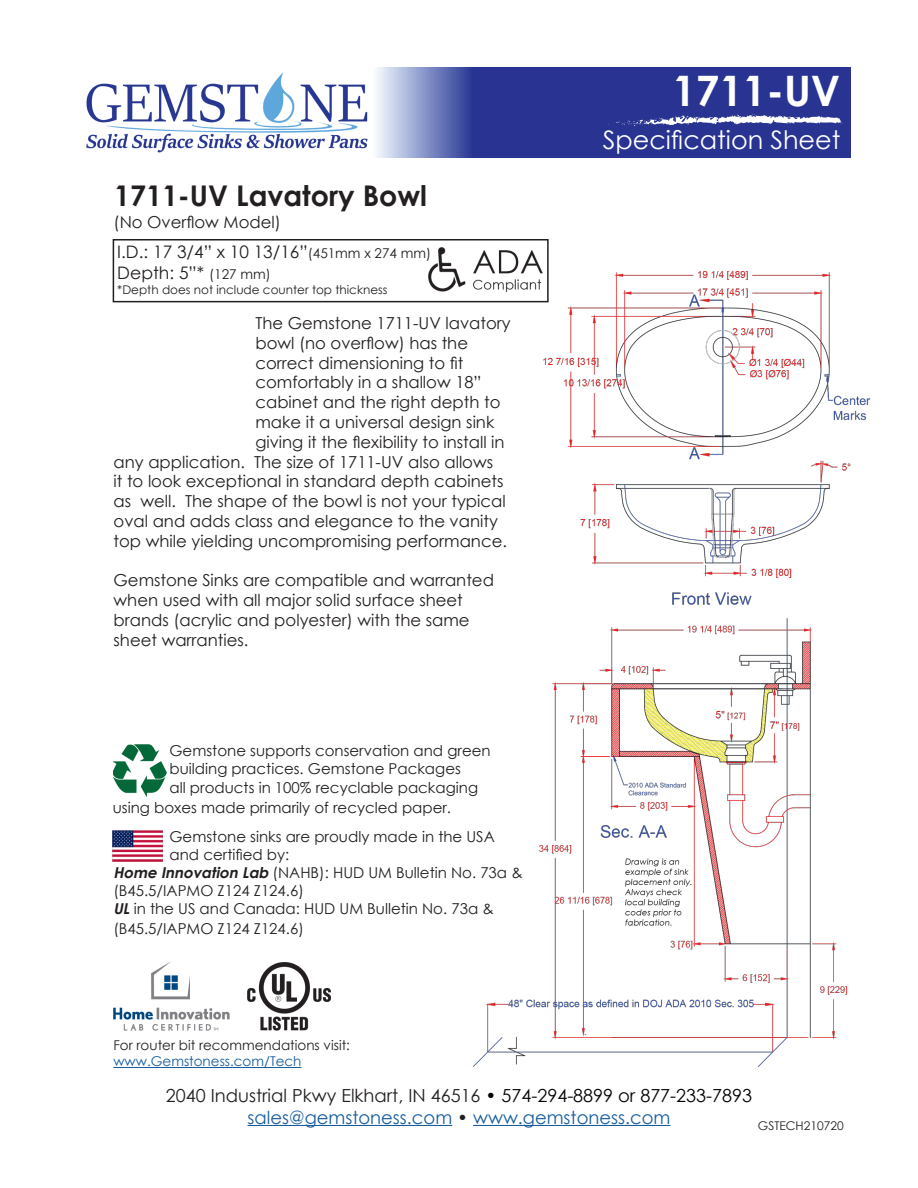
<style>
.page{position:relative;width:918px;height:1188px;background:#fff}
.page>*{position:absolute;margin:0;border:0;box-sizing:border-box;transform-origin:0 0}
.t1{font:700 42px "Century Gothic";color:#fff}
.Page_Title{font:700 28.5px "Century Gothic";color:#231f20}
.t2{font:25.5px "Century Gothic";color:#fff}
.t3{font:18px/21.6px "Century Gothic";color:#175d9e;text-align:center}
.Router_Bit{font:17.25px "Century Gothic";color:#231f20}
.Router_Bit-2{font:16.5px/19.8px "Century Gothic";color:#231f20}
.Recycle_and_Flag_Ble{font:16.5px "Century Gothic";color:#231f20}
.t4{font:15px/18px "Century Gothic";color:#231f20}
.t5{font:13.5px "Century Gothic";color:#231f20}
.t6{font:13.5px "Century Gothic";color:#175d9e}
.Router_Bit-3{font:12px "Century Gothic";color:#231f20}
.s1{font-size:13.5px}
.s2{font-weight:700;font-style:italic}
.s3{color:#231f20}
.s4{color:#040503}
</style>
<div class="page">
<img style="left:86px;top:72px;width:282px;height:81px">
<img style="left:376px;top:68px;width:474px;height:90px">
<svg style="left:608px;top:114px;width:235px;height:12px"></svg>
<hr style="left:248px;top:1125px;width:204px;height:1px;background:#175d9e">
<div style="left:113px;top:239px;width:436px;height:63px;border:2px solid #231f20"></div>
<hr style="left:113px;top:1067px;width:189px;height:1px;background:#175d9e">
<img style="left:113px;top:962px;width:217px;height:69px">
<img style="left:113px;top:745px;width:53px;height:52px">
<img style="left:113px;top:830px;width:50px;height:32px">
<img style="left:422px;top:239px;width:449px;height:887px">
<p class="t1" style="left:672px;top:59px;width:169px">1711-UV</p>
<p class="Page_Title" style="left:114px;top:174px;width:314px">1711-UV Lavatory Bowl</p>
<p class="Recycle_and_Flag_Ble" style="left:114px;top:210px;width:169px">(No Overflow Model)</p>
<p class="Router_Bit" style="left:117px;top:239px;width:315px">I.D.: 17 3/4” x 10 13/16”<span class="s1">(451mm x 274 mm)</span></p>
<p class="Router_Bit" style="left:117px;top:261px;width:155px">Depth: 5”* <span class="s1">(127 mm)</span></p>
<p class="Router_Bit-3" style="left:117px;top:281px;width:272px">*Depth does not include counter top thickness</p>
<p class="Router_Bit-2" style="left:255px;top:313px;width:257px">The Gemstone 1711-UV lavatory</p>
<p class="Router_Bit-2" style="left:255px;top:333px;width:214px">bowl (no overflow) has the</p>
<p class="Router_Bit-2" style="left:255px;top:353px;width:210px">correct dimensioning to fit</p>
<p class="Router_Bit-2" style="left:255px;top:372px;width:228px">comfortably in a shallow 18”</p>
<p class="Router_Bit-2" style="left:255px;top:392px;width:247px">cabinet and the right depth to</p>
<p class="Router_Bit-2" style="left:255px;top:412px;width:240px">make it a universal design sink</p>
<p class="Router_Bit-2" style="left:255px;top:432px;width:251px">giving it the flexibility to install in</p>
<p class="Router_Bit-2" style="left:114px;top:452px;width:381px">any application. The size of 1711-UV also allows</p>
<p class="Router_Bit-2" style="left:114px;top:471px;width:391px">it to look exceptional in standard depth cabinets</p>
<p class="Router_Bit-2" style="left:114px;top:491px;width:394px">as well. The shape of the bowl is not your typical</p>
<p class="Router_Bit-2" style="left:114px;top:511px;width:386px">oval and adds class and elegance to the vanity</p>
<p class="Router_Bit-2" style="left:114px;top:531px;width:395px">top while yielding uncompromising performance.</p>
<p class="Router_Bit-2" style="left:114px;top:570px;width:382px">Gemstone Sinks are compatible and warranted when used with all major solid surface sheet brands (acrylic and polyester) with the same sheet warranties.</p>
<p class="t4" style="left:170px;top:741px;width:323px">Gemstone supports conservation and green building practices. Gemstone Packages</p>
<p class="t4" style="left:113px;top:778px;width:367px;line-height:19.5px;text-indent:57px">all products in 100% recyclable packaging using boxes made primarily of recycled paper.</p>
<p class="t4" style="left:170px;top:827px;width:327px">Gemstone sinks are proudly made in the USA</p>
<p class="t4" style="left:170px;top:845px;width:121px">and certified by:</p>
<p class="t4" style="left:113px;top:863px;width:411px"><span class="s2">Home Innovation Lab</span> (NAHB): HUD UM Bulletin No. 73a &amp;</p>
<p class="t4" style="left:113px;top:881px;width:192px">(B45.5/IAPMO Z124 Z124.6)</p>
<p class="t4" style="left:113px;top:899px;width:382px"><span class="s2">UL</span>in the US and Canada: HUD UM Bulletin No. 73a &amp;</p>
<p class="t4" style="left:113px;top:919px;width:192px">(B45.5/IAPMO Z124 Z124.6)</p>
<p class="t5" style="left:113px;top:1036px;width:238px">For router bit recommendations visit:</p>
<p class="t6" style="left:113px;top:1052px;width:190px">www.Gemstoness.com/Tech</p>
<h3 class="t2" style="left:603px;top:122px;width:239px">Specification Sheet</h3>
<p class="t3" style="left:166px;top:1085px;width:588px"><span class="s3">2040 Industrial Pkwy Elkhart, IN 46516</span> <span class="s4">• 574-294-8899 or 877-233-7893 </span>sales@gemstoness.com <span class="s3">•</span> www.gemstoness.com</p>
<p class="Router_Bit-3" style="left:758px;top:1117px;width:87px">GSTECH210720</p>
</div>
